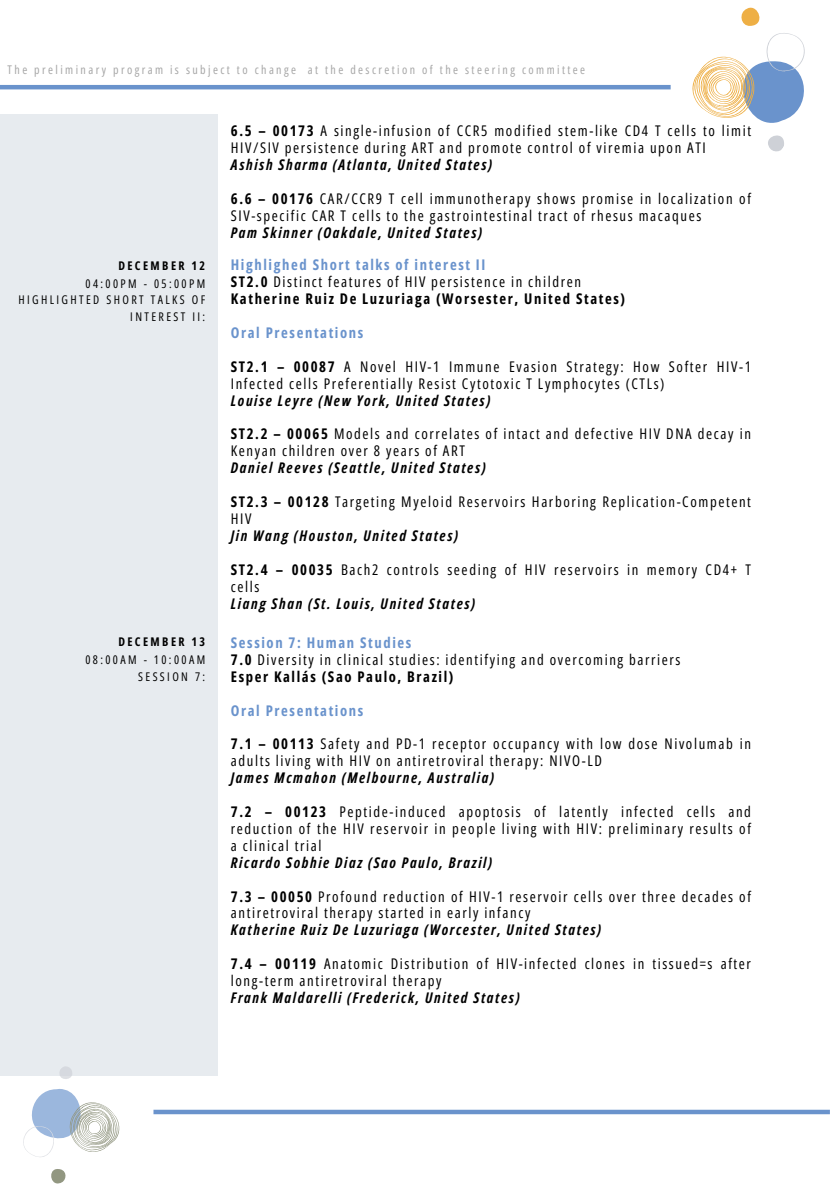
<style>
.page{position:relative;width:839px;height:1191px;background:#fff}
.page>*{position:absolute;margin:0;border:0;box-sizing:border-box;transform-origin:0 0}
.t1{font:14.8px/17px "Open Sans Condensed";letter-spacing:.11em;color:#000}
.t2{font:italic 700 14.8px "Open Sans Condensed";letter-spacing:.11em;color:#000}
.t3{font:700 14.8px/17px "Open Sans Condensed";letter-spacing:.11em;color:#000}
.t4{font:700 14.8px "Open Sans Condensed";letter-spacing:.11em;color:#6a93cc}
.t5{font:12px "Open Sans Condensed";letter-spacing:.2em;color:#a6a6a6}
.t6{font:12px/16px "Open Sans Condensed";letter-spacing:.2em;color:#000;text-align:right}
.t7{font:700 12px "Open Sans Condensed";letter-spacing:.2em;color:#000}
.s1{font-weight:700}
.s2{color:#6a93cc}
.s3{font-weight:400}
.s4{font-weight:700;color:#6a93cc}
</style>
<div class="page">
<div style="left:0;top:114px;width:217px;height:962px;background:#e7ebef"></div>
<svg style="left:23px;top:1066px;width:97px;height:118px"></svg>
<hr style="left:153px;top:1110px;width:676px;height:4px;background:#6a93cc">
<svg style="left:692px;top:7px;width:113px;height:145px"></svg>
<hr style="left:0;top:85px;width:670px;height:4px;background:#6a93cc">
<p class="t5" style="left:8px;top:61px;width:579px">The preliminary program is subject to change at the descretion of the steering committee</p>
<p class="t7" style="left:118px;top:258px;width:88px">DECEMBER 12</p>
<p class="t6" style="left:18px;top:276px;width:188px">04:00PM - 05:00PM<br>HIGHLIGHTED SHORT TALKS OF<br>INTEREST II:</p>
<p class="t7" style="left:118px;top:634px;width:88px">DECEMBER 13</p>
<p class="t6" style="left:85px;top:652px;width:121px">08:00AM - 10:00AM<br>SESSION 7:</p>
<p class="t1" style="left:231px;top:122px;width:521px"><span class="s1">6.5 – 00173</span> A single-infusion of CCR5 modified stem-like CD4 T cells to limit<br>HIV/SIV persistence during ART and promote control of viremia upon ATI</p>
<p class="t2" style="left:231px;top:154px;width:263px">Ashish Sharma (Atlanta, United States)</p>
<p class="t1" style="left:231px;top:190px;width:521px"><span class="s1">6.6 – 00176</span> CAR/CCR9 T cell immunotherapy shows promise in localization of<br>SIV-specific CAR T cells to the gastrointestinal tract of rhesus macaques</p>
<p class="t2" style="left:231px;top:222px;width:253px">Pam Skinner (Oakdale, United States)</p>
<p class="t3" style="left:231px;top:256px;width:396px"><span class="s2">Highlighed Short talks of interest II<br></span>ST2.0 <span class="s3">Distinct features of HIV persistence in children<br></span>Katherine Ruiz De Luzuriaga (Worsester, United States)</p>
<p class="t4" style="left:231px;top:322px;width:134px">Oral Presentations</p>
<p class="t1" style="left:231px;top:358px;width:521px"><span class="s1">ST2.1 – 00087</span> A Novel HIV-1 Immune Evasion Strategy: How Softer HIV-1<br>Infected cells Preferentially Resist Cytotoxic T Lymphocytes (CTLs)</p>
<p class="t2" style="left:231px;top:390px;width:261px">Louise Leyre (New York, United States)</p>
<p class="t1" style="left:231px;top:425px;width:521px"><span class="s1">ST2.2 – 00065</span> Models and correlates of intact and defective HIV DNA decay in<br>Kenyan children over 8 years of ART</p>
<p class="t2" style="left:231px;top:457px;width:256px">Daniel Reeves (Seattle, United States)</p>
<p class="t1" style="left:231px;top:493px;width:521px"><span class="s1">ST2.3 – 00128</span> Targeting Myeloid Reservoirs Harboring Replication-Competent<br>HIV</p>
<p class="t2" style="left:231px;top:525px;width:229px">Jin Wang (Houston, United States)</p>
<p class="t1" style="left:231px;top:560px;width:521px"><span class="s1">ST2.4 – 00035</span> Bach2 controls seeding of HIV reservoirs in memory CD4+ T cells</p>
<p class="t2" style="left:231px;top:593px;width:246px">Liang Shan (St. Louis, United States)</p>
<p class="t1" style="left:231px;top:634px;width:451px"><span class="s4">Session 7: Human Studies<br></span><span class="s1">7.0</span> Diversity in clinical studies: identifying and overcoming barriers<br><span class="s1">Esper Kallás (Sao Paulo, Brazil)</span></p>
<p class="t4" style="left:231px;top:700px;width:134px">Oral Presentations</p>
<p class="t1" style="left:231px;top:735px;width:521px"><span class="s1">7.1 – 00113</span> Safety and PD-1 receptor occupancy with low dose Nivolumab in adults living with HIV on antiretroviral therapy: NIVO-LD</p>
<p class="t2" style="left:231px;top:767px;width:264px">James Mcmahon (Melbourne, Australia)</p>
<p class="t1" style="left:231px;top:803px;width:521px;text-align:justify"><span class="s1">7.2 – 00123</span> Peptide-induced apoptosis of latently infected cells and reduction of the HIV reservoir in people living with HIV: preliminary results of a clinical trial</p>
<p class="t2" style="left:231px;top:852px;width:263px">Ricardo Sobhie Diaz (Sao Paulo, Brazil)</p>
<p class="t1" style="left:231px;top:887px;width:521px"><span class="s1">7.3 – 00050</span> Profound reduction of HIV-1 reservoir cells over three decades of antiretroviral therapy started in early infancy</p>
<p class="t2" style="left:231px;top:920px;width:372px">Katherine Ruiz De Luzuriaga (Worcester, United States)</p>
<p class="t1" style="left:231px;top:955px;width:521px"><span class="s1">7.4 – 00119</span> Anatomic Distribution of HIV-infected clones in tissued=s after long-term antiretroviral therapy</p>
<p class="t2" style="left:231px;top:987px;width:290px">Frank Maldarelli (Frederick, United States)</p>
</div>
